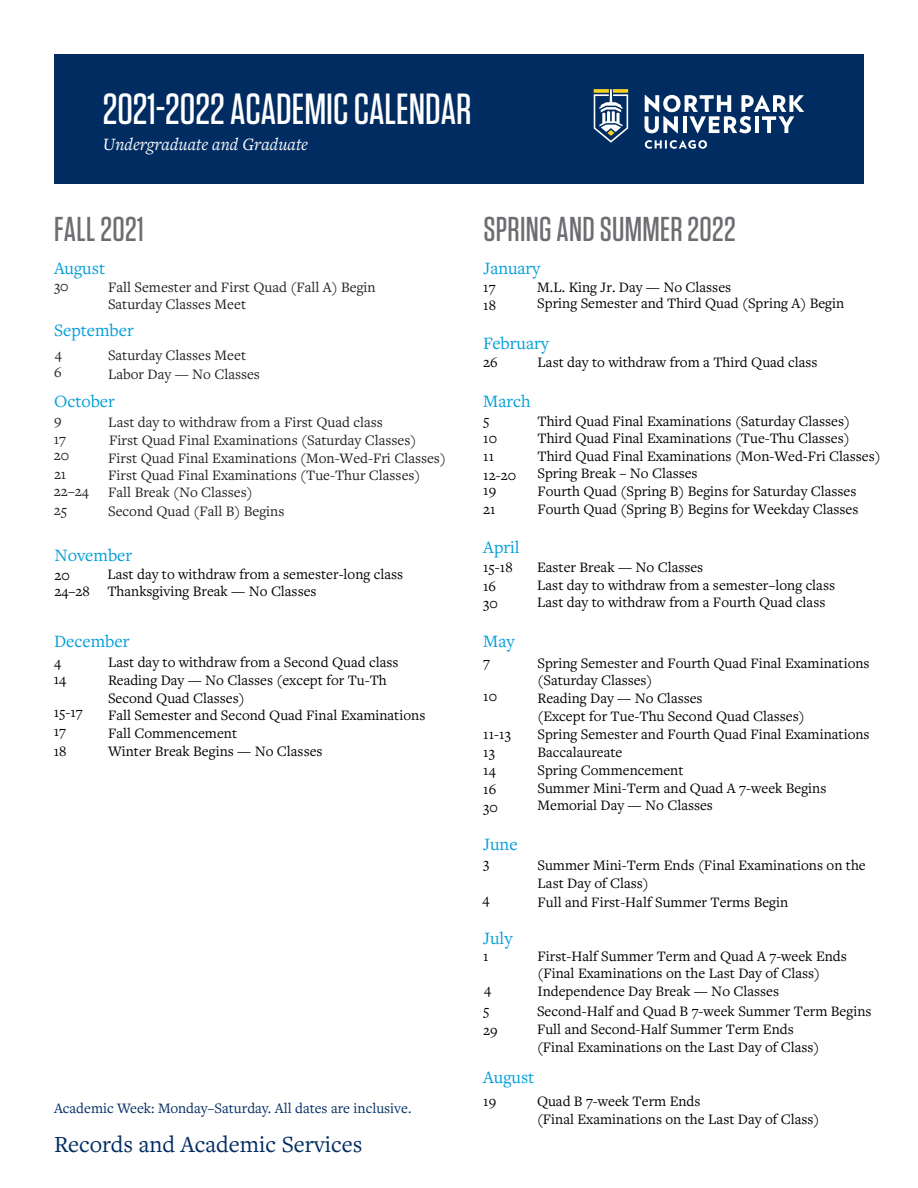
<style>
.page{position:relative;width:918px;height:1188px;background:#fff}
.page>*{position:absolute;margin:0;border:0;box-sizing:border-box;transform-origin:0 0}
.t1{font:500 43.5px "Tungsten";color:#fff}
.t2{font:500 34.5px "Tungsten";letter-spacing:.01em;color:#6c6d70}
.t3{font:24px "Freight Text Pro";color:#002c62}
.t4{font:18px "Freight Text Pro";color:#009ed9}
.t5{font:italic 18px "Freight Text Pro";color:#fff}
.t6{font:15px/17.9px "Freight Text Pro";color:#000}
.t7{font:15px/17.5px "Freight Text Pro";color:#231f20}
.t8{font:15px "Freight Text Pro";color:#002c62}
</style>
<div class="page">
<div style="left:54px;top:54px;width:810px;height:130px;background:#002c62"></div>
<svg style="left:645px;top:95px;width:159px;height:38px"></svg>
<svg style="left:645px;top:140px;width:62px;height:9px"></svg>
<svg style="left:594px;top:89px;width:34px;height:54px"></svg>
<p class="t1" style="left:103px;top:87px;width:371px">2021-2022 ACADEMIC CALENDAR</p>
<p class="t5" style="left:103px;top:132px;width:207px">Undergraduate and Graduate</p>
<p class="t2" style="left:483px;top:211px;width:254px">SPRING AND SUMMER 2022</p>
<p class="t4" style="left:483px;top:256px;width:59px">January</p>
<p class="t6" style="left:483px;top:277px;width:14px">17</p>
<p class="t6" style="left:483px;top:295px;width:14px">18</p>
<p class="t2" style="left:54px;top:211px;width:91px">FALL 2021</p>
<p class="t4" style="left:54px;top:256px;width:53px">August</p>
<p class="t7" style="left:108px;top:277px;width:269px">Fall Semester and First Quad (Fall A) Begin<br>Saturday Classes Meet</p>
<p class="t4" style="left:54px;top:318px;width:81px">September</p>
<p class="t7" style="left:108px;top:346px;width:153px;line-height:18.8px">Saturday Classes Meet<br>Labor Day — No Classes</p>
<p class="t4" style="left:54px;top:389px;width:62px">October</p>
<p class="t7" style="left:54px;top:411px;width:9px">9</p>
<p class="t7" style="left:54px;top:430px;width:14px">17</p>
<p class="t7" style="left:54px;top:446px;width:17px">20</p>
<p class="t7" style="left:54px;top:465px;width:14px">21</p>
<p class="t7" style="left:54px;top:482px;width:36px">22–24</p>
<p class="t6" style="left:537px;top:278px;width:308px;line-height:16.5px">M.L. King Jr. Day — No Classes<br>Spring Semester and Third Quad (Spring A) Begin</p>
<p class="t4" style="left:483px;top:332px;width:67px">February</p>
<p class="t6" style="left:483px;top:353px;width:16px">26</p>
<p class="t4" style="left:483px;top:389px;width:49px">March</p>
<p class="t6" style="left:483px;top:411px;width:8px">5</p>
<p class="t6" style="left:483px;top:429px;width:15px">10</p>
<p class="t6" style="left:483px;top:446px;width:12px">11</p>
<p class="t6" style="left:538px;top:353px;width:282px">Last day to withdraw from a Third Quad class</p>
<p class="t6" style="left:538px;top:411px;width:345px;line-height:17.4px">Third Quad Final Examinations (Saturday Classes)<br>Third Quad Final Examinations (Tue-Thu Classes)<br>Third Quad Final Examinations (Mon-Wed-Fri Classes)<br>Spring Break – No Classes</p>
<p class="t6" style="left:538px;top:482px;width:322px">Fourth Quad (Spring B) Begins for Saturday Classes<br>Fourth Quad (Spring B) Begins for Weekday Classes</p>
<p class="t7" style="left:108px;top:413px;width:339px">Last day to withdraw from a First Quad class<br>First Quad Final Examinations (Saturday Classes)<br>First Quad Final Examinations (Mon-Wed-Fri Classes)<br>First Quad Final Examinations (Tue-Thur Classes)<br>Fall Break (No Classes)</p>
<p class="t7" style="left:108px;top:502px;width:178px">Second Quad (Fall B) Begins</p>
<p class="t4" style="left:54px;top:543px;width:79px">November</p>
<p class="t6" style="left:54px;top:565px;width:17px">20</p>
<p class="t6" style="left:54px;top:581px;width:37px">24–28</p>
<p class="t6" style="left:483px;top:467px;width:34px;line-height:15.5px">12-20<br>19</p>
<p class="t7" style="left:54px;top:501px;width:15px">25</p>
<p class="t6" style="left:483px;top:500px;width:14px">21</p>
<p class="t4" style="left:483px;top:536px;width:38px">April</p>
<p class="t6" style="left:483px;top:557px;width:31px;line-height:18.8px">15-18<br>16</p>
<p class="t6" style="left:483px;top:594px;width:16px">30</p>
<p class="t4" style="left:483px;top:630px;width:33px">May</p>
<p class="t6" style="left:483px;top:653px;width:8px">7</p>
<p class="t6" style="left:483px;top:687px;width:15px">10</p>
<p class="t6" style="left:483px;top:725px;width:29px">11-13</p>
<p class="t6" style="left:483px;top:743px;width:13px">13</p>
<p class="t6" style="left:483px;top:761px;width:14px">14</p>
<p class="t6" style="left:537px;top:558px;width:299px">Easter Break — No Classes<br>Last day to withdraw from a semester–long class<br>Last day to withdraw from a Fourth Quad class</p>
<p class="t6" style="left:107px;top:566px;width:297px;line-height:17px">Last day to withdraw from a semester-long class<br>Thanksgiving Break — No Classes</p>
<p class="t4" style="left:54px;top:630px;width:77px">December</p>
<p class="t6" style="left:54px;top:652px;width:8px">4</p>
<p class="t6" style="left:108px;top:652px;width:319px">Last day to withdraw from a Second Quad class Reading Day — No Classes (except for Tu-Th Second Quad Classes)<br>Fall Semester and Second Quad Final Examinations Fall Commencement<br>Winter Break Begins — No Classes</p>
<p class="t6" style="left:538px;top:653px;width:334px">Spring Semester and Fourth Quad Final Examinations (Saturday Classes)<br>Reading Day — No Classes<br>(Except for Tue-Thu Second Quad Classes)<br>Spring Semester and Fourth Quad Final Examinations<br>Baccalaureate<br>Spring Commencement<br>Summer Mini-Term and Quad A 7-week Begins<br>Memorial Day — No Classes</p>
<p class="t6" style="left:54px;top:702px;width:31px">15-17</p>
<p class="t6" style="left:54px;top:722px;width:14px">17</p>
<p class="t6" style="left:54px;top:741px;width:14px">18</p>
<p class="t6" style="left:483px;top:797px;width:16px">30</p>
<p class="t8" style="left:54px;top:1098px;width:359px">Academic Week: Monday–Saturday. All dates are inclusive.</p>
<p class="t3" style="left:54px;top:1128px;width:310px">Records and Academic Services</p>
<p class="t4" style="left:483px;top:833px;width:36px">June</p>
<p class="t6" style="left:483px;top:853px;width:8px">3</p>
<p class="t6" style="left:482px;top:890px;width:8px">4</p>
<p class="t4" style="left:483px;top:927px;width:31px">July</p>
<p class="t6" style="left:483px;top:946px;width:7px">1</p>
<p class="t6" style="left:484px;top:980px;width:8px">4</p>
<p class="t6" style="left:538px;top:855px;width:330px;line-height:18.3px">Summer Mini-Term Ends (Final Examinations on the<br>Last Day of Class)<br>Full and First-Half Summer Terms Begin</p>
<p class="t6" style="left:538px;top:946px;width:311px">First-Half Summer Term and Quad A 7-week Ends (Final Examinations on the Last Day of Class)<br>Independence Day Break — No Classes</p>
<p class="t6" style="left:537px;top:1002px;width:336px">Second-Half and Quad B 7-week Summer Term Begins<br>Full and Second-Half Summer Term Ends<br>(Final Examinations on the Last Day of Class)</p>
<p class="t6" style="left:537px;top:1092px;width:284px">Quad B 7-week Term Ends<br>(Final Examinations on the Last Day of Class)</p>
<p class="t6" style="left:483px;top:1001px;width:8px">5</p>
<p class="t6" style="left:483px;top:1020px;width:16px">29</p>
<p class="t4" style="left:483px;top:1065px;width:53px">August</p>
<p class="t6" style="left:483px;top:1091px;width:14px">19</p>
</div>
